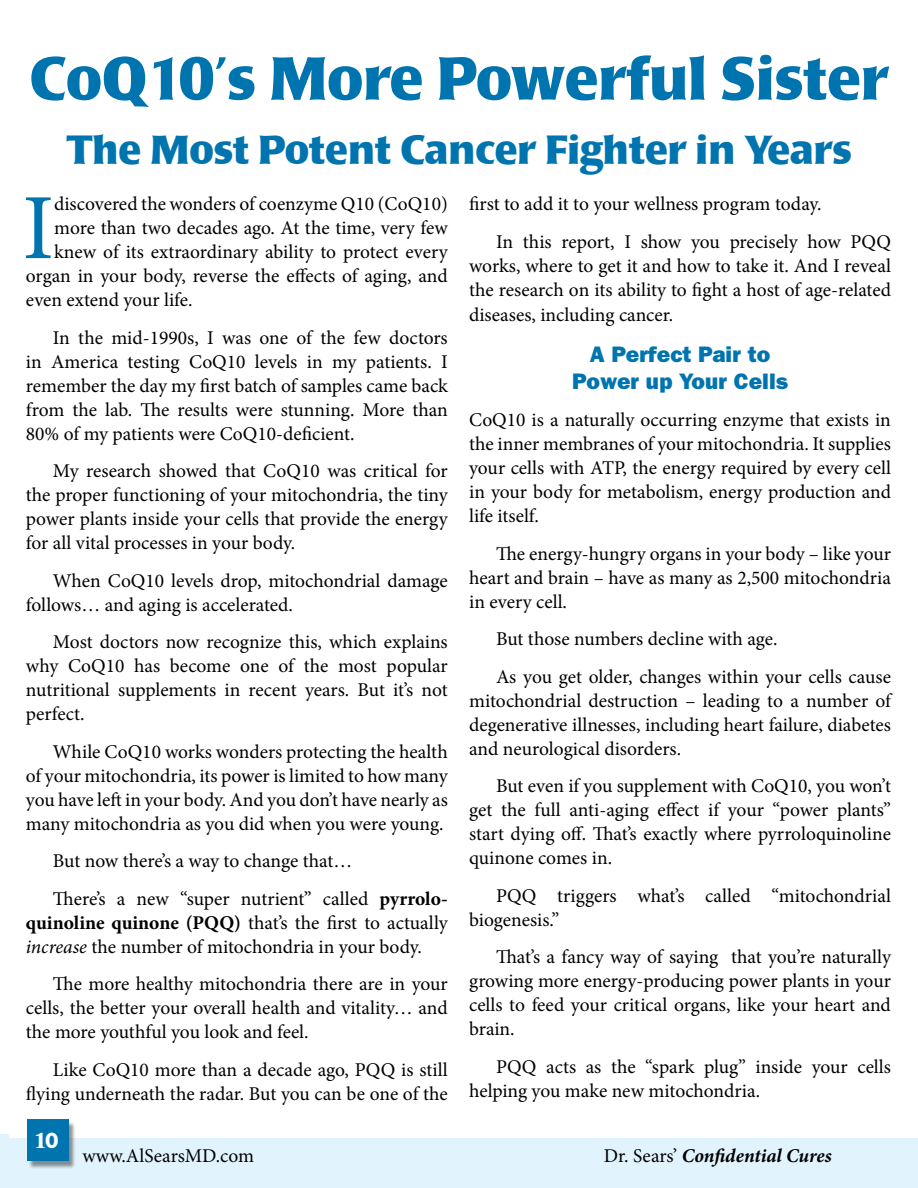
<style>
.page{position:relative;width:918px;height:1188px;background:#fff}
.page>*{position:absolute;margin:0;border:0;box-sizing:border-box;transform-origin:0 0}
.t1{font:93.3px "Minion Pro";color:#0074af}
.t2{font:60px "Poppl Laudatio Bold";color:#0074af}
.t3{font:40.5px "Poppl Laudatio Bold";color:#0074af}
.t4{font:22.5px/27px "ITC Franklin Gothic Std Hvy";color:#0074af;text-align:center}
.t5{font:19.5px/24px "Minion Pro";color:#000;text-align:justify}
.t6{font:italic 700 19.5px "Minion Pro";letter-spacing:-.005em;color:#000}
.t7{font:700 19.5px "Penumbra Serif Std";color:#fff}
.s1{font-weight:700}
.s2{font-style:italic}
.s3{font-weight:400;font-style:normal}
</style>
<div class="page">
<div style="left:0;top:1138px;width:918px;height:50px;background:#e1f4fd"></div>
<div style="left:28px;top:1121px;width:48px;height:48px;background:#000;opacity:.43"></div>
<div style="left:27px;top:1120px;width:41px;height:41px;background:#0074af"></div>
<div style="left:0;top:1134px;width:9px;height:54px;background:#e1f4fd"></div>
<h2 class="t2" style="left:30px;top:45px;width:860px">CoQ10’s More Powerful Sister</h2>
<h3 class="t3" style="left:66px;top:127px;width:787px">The Most Potent Cancer Fighter in Years</h3>
<h1 class="t1" style="left:22px;top:166px;width:33px">I</h1>
<p class="t5" style="left:54px;top:192px;width:395px">discovered the wonders of coenzyme Q10 (CoQ10)</p>
<p class="t5" style="left:54px;top:216px;width:395px">more than two decades ago. At the time, very few</p>
<p class="t5" style="left:54px;top:240px;width:395px">knew of its extraordinary ability to protect every</p>
<p class="t5" style="left:26px;top:264px;width:423px">organ in your body, reverse the effects of aging, and</p>
<p class="t5" style="left:26px;top:288px;width:168px">even extend your life.</p>
<p class="t5" style="left:26px;top:325px;width:423px;text-indent:27px">In the mid-1990s, I was one of the few doctors in America testing CoQ10 levels in my patients. I remember the day my first batch of samples came back from the lab. The results were stunning. More than 80% of my patients were CoQ10-deficient.</p>
<p class="t5" style="left:26px;top:459px;width:423px;text-indent:27px">My research showed that CoQ10 was critical for the proper functioning of your mitochondria, the tiny power plants inside your cells that provide the energy for all vital processes in your body.</p>
<p class="t5" style="left:26px;top:569px;width:423px;text-indent:27px">When CoQ10 levels drop, mitochondrial damage follows… and aging is accelerated.</p>
<p class="t5" style="left:26px;top:630px;width:423px;text-indent:27px">Most doctors now recognize this, which explains why CoQ10 has become one of the most popular nutritional supplements in recent years. But it’s not perfect.</p>
<p class="t5" style="left:26px;top:740px;width:423px;text-indent:27px">While CoQ10 works wonders protecting the health of your mitochondria, its power is limited to how many you have left in your body. And you don’t have nearly as many mitochondria as you did when you were young.</p>
<p class="t5" style="left:53px;top:842px;width:396px;line-height:37.5px">But now there’s a way to change that…<br>There’s a new “super nutrient” called <span class="s1">pyrrolo-</span></p>
<p class="t5" style="left:26px;top:911px;width:423px"><span class="s1">quinoline quinone (PQQ)</span> that’s the first to actually <span class="s2">increase</span> the number of mitochondria in your body.</p>
<p class="t5" style="left:26px;top:972px;width:423px;text-indent:27px">The more healthy mitochondria there are in your cells, the better your overall health and vitality… and the more youthful you look and feel.</p>
<p class="t5" style="left:26px;top:1058px;width:423px;text-align:right">Like CoQ10 more than a decade ago, PQQ is still flying underneath the radar. But you can be one of the</p>
<p class="t5" style="left:496px;top:185px;width:396px;line-height:37.5px;text-indent:-27px">first to add it to your wellness program today.<br>In this report, I show you precisely how PQQ</p>
<p class="t5" style="left:469px;top:253px;width:423px;line-height:24.8px">works, where to get it and how to take it. And I reveal the research on its ability to fight a host of age-related diseases, including cancer.</p>
<p class="t4" style="left:572px;top:340px;width:217px">A Perfect Pair to<br>Power up Your Cells</p>
<p class="t5" style="left:469px;top:408px;width:423px">CoQ10 is a naturally occurring enzyme that exists in the inner membranes of your mitochondria. It supplies your cells with ATP, the energy required by every cell in your body for metabolism, energy production and life itself.</p>
<p class="t5" style="left:469px;top:541px;width:423px;text-indent:27px">The energy-hungry organs in your body – like your heart and brain – have as many as 2,500 mitochondria in every cell.</p>
<p class="t5" style="left:496px;top:620px;width:396px;line-height:37.5px">But those numbers decline with age.<br>As you get older, changes within your cells cause</p>
<p class="t5" style="left:469px;top:688px;width:423px">mitochondrial destruction – leading to a number of degenerative illnesses, including heart failure, diabetes and neurological disorders.</p>
<p class="t5" style="left:469px;top:774px;width:423px;text-indent:27px">But even if you supplement with CoQ10, you won’t get the full anti-aging effect if your “power plants” start dying off. That’s exactly where pyrroloquinoline quinone comes in.</p>
<p class="t5" style="left:469px;top:884px;width:423px;text-indent:27px">PQQ triggers what’s called “mitochondrial biogenesis.”</p>
<p class="t5" style="left:469px;top:945px;width:423px;text-indent:27px">That’s a fancy way of saying that you’re naturally growing more energy-producing power plants in your cells to feed your critical organs, like your heart and brain.</p>
<p class="t5" style="left:469px;top:1055px;width:423px;text-indent:27px">PQQ acts as the “spark plug” inside your cells helping you make new mitochondria.</p>
<p class="t7" style="left:36px;top:1128px;width:25px">10</p>
<p class="t5" style="left:82px;top:1144px;width:173px">www.AlSearsMD.com</p>
<p class="t6" style="left:604px;top:1142px;width:229px"><span class="s3">Dr. Sears’</span> Confidential Cures</p>
</div>
